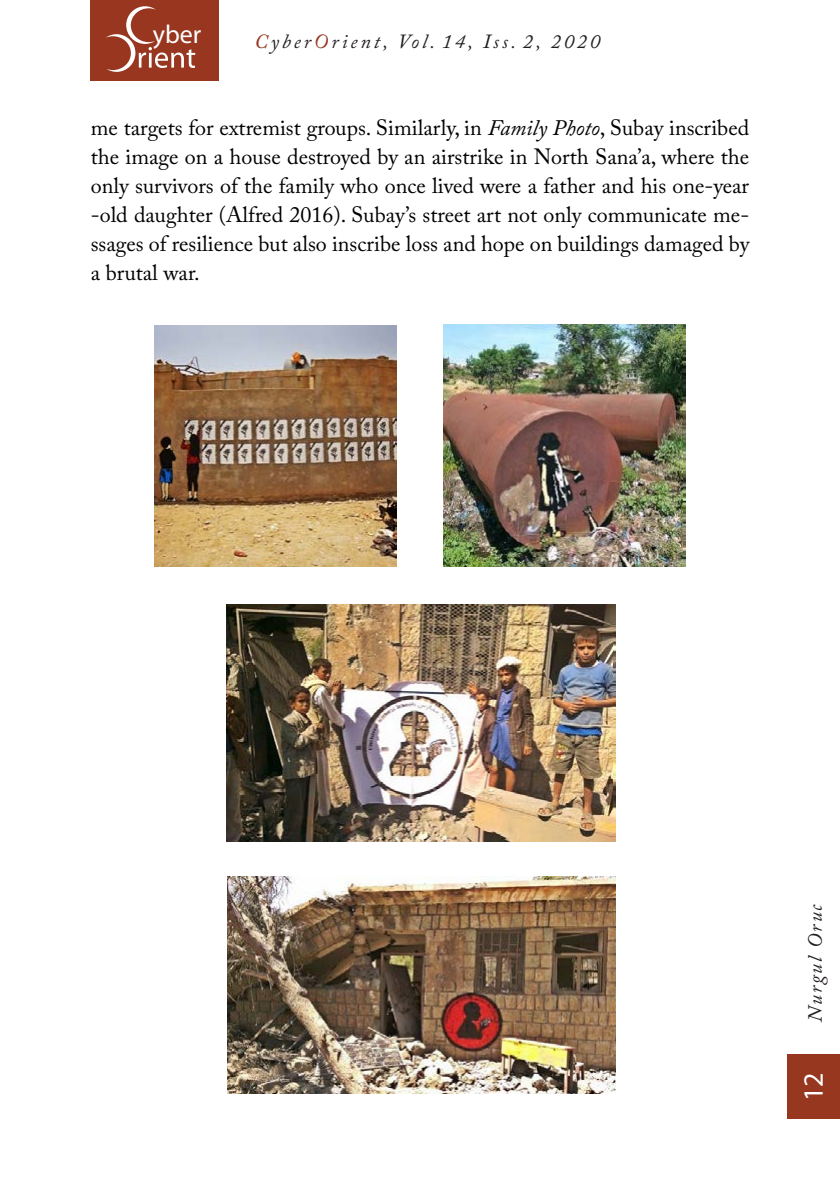
<style>
.page{position:relative;width:840px;height:1191px;background:#fff}
.page>*{position:absolute;margin:0;border:0;box-sizing:border-box;transform-origin:0 0}
.t1{font:28px "Myriad Pro";color:#fff}
.t2{font:26px "Myriad Pro";color:#fff}
.t3{font:22px/29px "Adobe Caslon Pro";color:#000;text-align:justify}
.t4{font:italic 20px "Adobe Caslon Pro";letter-spacing:.15em;color:#231f20}
.s1{color:#973720}
.s2{font-style:italic}
</style>
<div class="page">
<div style="left:91px;top:0;width:128px;height:80px;background:#983620"></div>
<svg style="left:106px;top:6px;width:89px;height:66px"></svg>
<div style="left:786px;top:1054px;width:53px;height:65px;background:#973720"></div>
<img style="left:154px;top:325px;width:242px;height:241px">
<img style="left:443px;top:325px;width:242px;height:241px">
<img style="left:226px;top:604px;width:388px;height:238px">
<img style="left:227px;top:877px;width:388px;height:216px">
<p class="t2" style="left:153px;top:18px;width:50px">yber</p>
<p class="t4" style="left:254px;top:29px;width:347px"><span class="s1">C</span>yber<span class="s1">O</span>rient, Vol. 14, Iss. 2, 2020</p>
<p class="t3" style="left:91px;top:113px;width:659px">me targets for extremist groups. Similarly, in <span class="s2">Family Photo</span>, Subay inscribed the image on a house destroyed by an airstrike in North Sana’a, where the only survivors of the family who once lived were a father and his one-year -old daughter (Alfred 2016). Subay’s street art not only communicate me&shy;ssages of resilience but also inscribe loss and hope on buildings damaged by a brutal war.</p>
<p class="t4" style="left:802px;top:1021px;width:119px;rotate:-90deg">Nurgul Oruc</p>
<p class="t1" style="left:795px;top:1101px;width:30px;rotate:-90deg">12</p>
</div>
